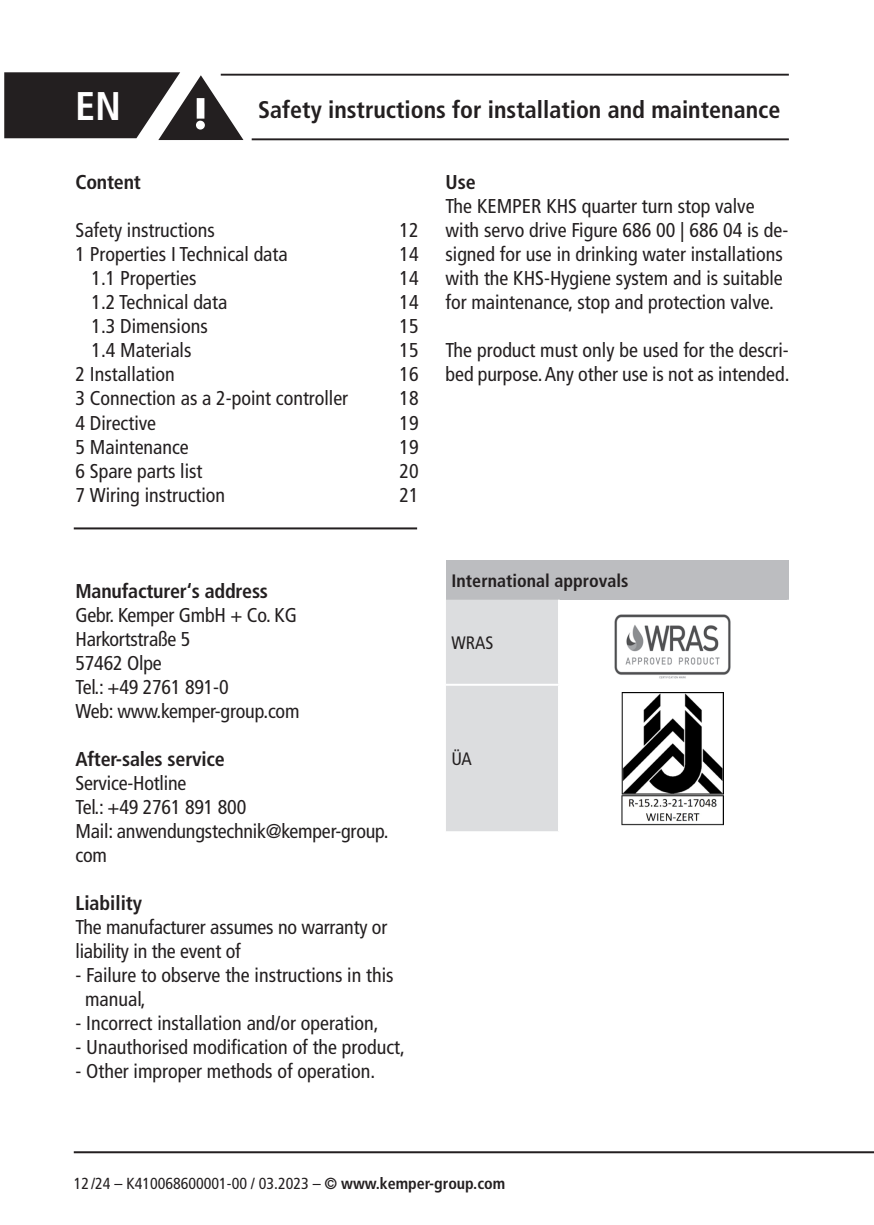
<style>
.page{position:relative;width:874px;height:1225px;background:#fff}
.page>*{position:absolute;margin:0;border:0;box-sizing:border-box;transform-origin:0 0}
.numbers_montageschri{font:700 condensed 40px "Frutiger LT Com";color:#fff}
.t1{font:700 condensed 24px "Frutiger LT Com";color:#231f20}
.Copytext{font:condensed 20px/24px "Frutiger LT Com";color:#231f20}
.Copytext-2{font:700 condensed 20px "Frutiger LT Com";letter-spacing:-.01em;color:#231f20}
.table_head_9_10_8_67{font:700 condensed 18px "Frutiger LT Com";color:#231f20}
.table_body_9_9_5pt_5{font:condensed 18px "Frutiger LT Com";color:#231f20}
.t2{font:condensed 16px "Frutiger LT Com";color:#231f20}
.s1{font-weight:700}
</style>
<div class="page">
<hr style="left:74px;top:1151px;width:799px;height:2px;background:#231f20">
<hr style="left:74px;top:527px;width:343px;height:2px;background:#231f20">
<hr style="left:251px;top:138px;width:537px;height:2px;background:#231f20">
<hr style="left:221px;top:74px;width:567px;height:2px;background:#231f20">
<svg style="left:4px;top:72px;width:239px;height:68px"></svg>
<div style="left:445px;top:560px;width:342px;height:40px;background:#bcbdc0"></div>
<div style="left:446px;top:600px;width:111px;height:231px;background:#dcdddf"></div>
<hr style="left:445px;top:684px;width:113px;height:2px;background:#fff">
<hr style="left:557px;top:599px;width:2px;height:85px;background:#fff">
<img style="left:614px;top:614px;width:117px;height:65px">
<img style="left:621px;top:693px;width:102px;height:133px">
<p class="numbers_montageschri" style="left:75px;top:82px;width:47px">EN</p>
<p class="t1" style="left:258px;top:95px;width:523px">Safety instructions for installation and maintenance</p>
<p class="Copytext-2" style="left:75px;top:170px;width:67px">Content</p>
<p class="Copytext" style="left:75px;top:218px;width:141px">Safety instructions</p>
<p class="Copytext" style="left:399px;top:218px;width:21px">12</p>
<p class="Copytext" style="left:75px;top:242px;width:214px">1 Properties I Technical data</p>
<p class="Copytext" style="left:399px;top:242px;width:21px">14</p>
<p class="Copytext" style="left:91px;top:266px;width:107px">1.1 Properties</p>
<p class="Copytext" style="left:399px;top:266px;width:21px">14</p>
<p class="Copytext" style="left:91px;top:290px;width:137px">1.2 Technical data</p>
<p class="Copytext" style="left:399px;top:290px;width:21px">14</p>
<p class="Copytext" style="left:91px;top:314px;width:118px">1.3 Dimensions</p>
<p class="Copytext" style="left:399px;top:314px;width:21px">15</p>
<p class="Copytext" style="left:91px;top:338px;width:101px">1.4 Materials</p>
<p class="Copytext" style="left:399px;top:338px;width:21px">15</p>
<p class="Copytext" style="left:75px;top:362px;width:101px">2 Installation</p>
<p class="Copytext" style="left:399px;top:362px;width:21px">16</p>
<p class="Copytext" style="left:75px;top:386px;width:274px">3 Connection as a 2-point controller</p>
<p class="Copytext" style="left:399px;top:386px;width:21px">18</p>
<p class="Copytext" style="left:75px;top:410px;width:82px">4 Directive</p>
<p class="Copytext" style="left:399px;top:410px;width:21px">19</p>
<p class="Copytext" style="left:75px;top:434px;width:115px">5 Maintenance</p>
<p class="Copytext" style="left:399px;top:434px;width:21px">19</p>
<p class="Copytext" style="left:75px;top:458px;width:128px">6 Spare parts list</p>
<p class="Copytext" style="left:399px;top:458px;width:21px">20</p>
<p class="Copytext" style="left:75px;top:482px;width:151px">7 Wiring instruction</p>
<p class="Copytext" style="left:399px;top:482px;width:21px">21</p>
<p class="Copytext-2" style="left:75px;top:578px;width:194px">Manufacturer‘s address</p>
<p class="Copytext" style="left:75px;top:602px;width:223px">Gebr. Kemper GmbH + Co. KG</p>
<p class="Copytext" style="left:75px;top:626px;width:116px">Harkortstraße 5</p>
<p class="Copytext" style="left:75px;top:650px;width:88px">57462 Olpe</p>
<p class="Copytext" style="left:75px;top:674px;width:154px">Tel.: +49 2761 891-0</p>
<p class="Copytext" style="left:75px;top:698px;width:225px">Web: www.kemper-group.com</p>
<p class="Copytext-2" style="left:75px;top:746px;width:151px">After-sales service</p>
<p class="Copytext" style="left:75px;top:770px;width:112px">Service-Hotline</p>
<p class="Copytext" style="left:75px;top:794px;width:172px">Tel.: +49 2761 891 800</p>
<p class="Copytext" style="left:75px;top:818px;width:314px">Mail: anwendungstechnik@kemper-group. com</p>
<p class="Copytext-2" style="left:75px;top:890px;width:68px">Liability</p>
<p class="Copytext" style="left:75px;top:914px;width:313px">The manufacturer assumes no warranty or liability in the event of</p>
<p class="Copytext" style="left:75px;top:962px;width:319px">- Failure to observe the instructions in this</p>
<p class="Copytext" style="left:85px;top:986px;width:62px">manual,</p>
<p class="Copytext" style="left:75px;top:1010px;width:304px">- Incorrect installation and/or operation,</p>
<p class="Copytext" style="left:75px;top:1034px;width:331px">- Unauthorised modification of the product,</p>
<p class="Copytext" style="left:75px;top:1058px;width:301px">- Other improper methods of operation.</p>
<p class="Copytext-2" style="left:445px;top:170px;width:32px">Use</p>
<p class="Copytext" style="left:445px;top:194px;width:344px">The KEMPER KHS quarter turn stop valve with servo drive Figure 686 00 | 686 04 is de&shy;signed for use in drinking water installations with the KHS-Hygiene system and is suitable for maintenance, stop and protection valve.</p>
<p class="Copytext" style="left:445px;top:338px;width:345px">The product must only be used for the descri&shy;bed purpose. Any other use is not as intended.</p>
<p class="table_head_9_10_8_67" style="left:451px;top:569px;width:178px">International approvals</p>
<p class="table_body_9_9_5pt_5" style="left:451px;top:631px;width:43px">WRAS</p>
<p class="table_body_9_9_5pt_5" style="left:451px;top:748px;width:22px">ÜA</p>
<p class="t2" style="left:74px;top:1173px;width:433px">12 /24 – K410068600001-00 / 03.2023 – <span class="s1">© www.kemper-group.com</span></p>
</div>
